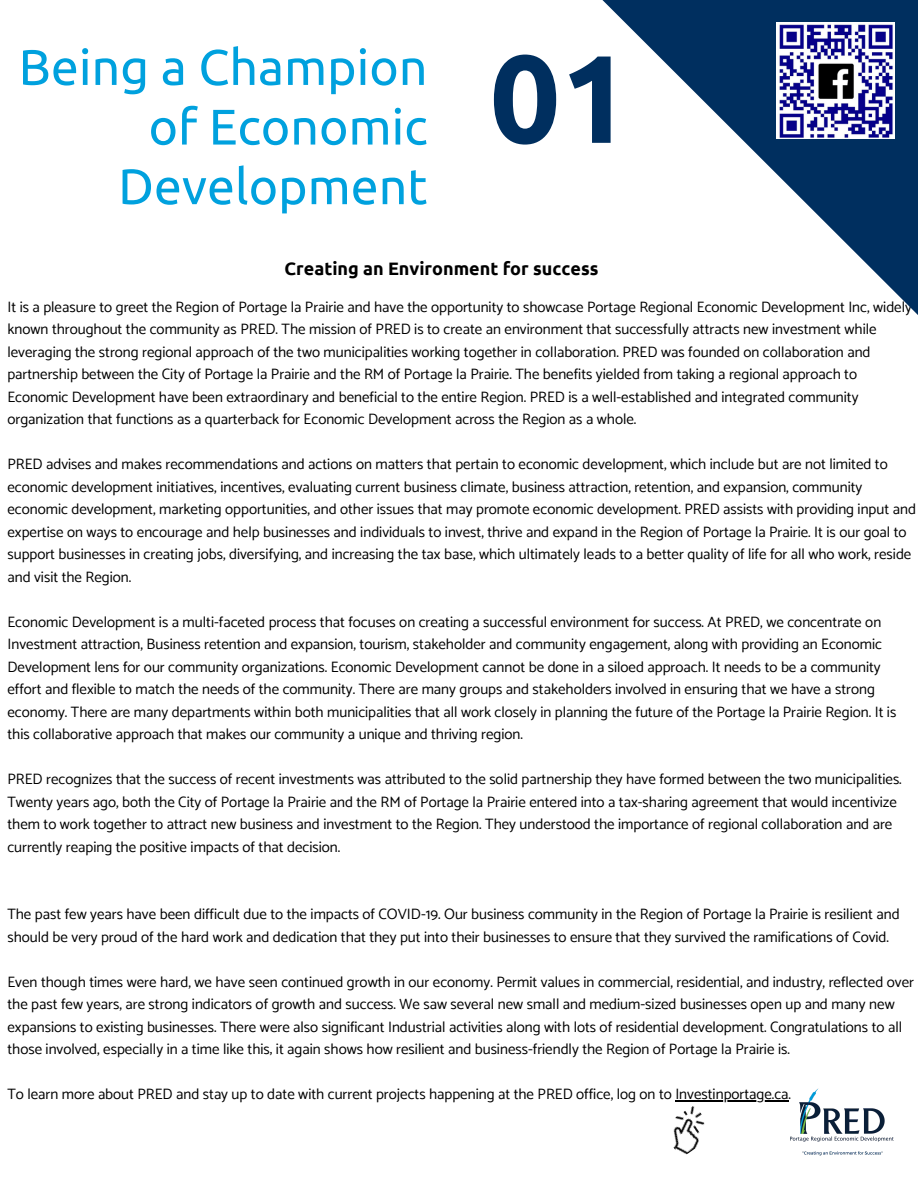
<style>
.page{position:relative;width:918px;height:1188px;background:#fff}
.page>*{position:absolute;margin:0;border:0;box-sizing:border-box;transform-origin:0 0}
.t1{font:700 124.5px "Ubuntu";color:#002f5f}
.t2{font:50.1px/59.7px "Ubuntu";color:#00a1de;text-align:right}
.t3{font:700 18px "Ubuntu";color:#000}
.t4{font:15px/22.5px "Catamaran";color:#000}
</style>
<div class="page">
<hr style="left:675px;top:1101px;width:114px;height:1px;background:#000">
<img style="left:673px;top:1106px;width:32px;height:49px">
<svg style="left:602px;top:0;width:316px;height:315px"></svg>
<img style="left:776px;top:22px;width:118px;height:116px">
<img style="left:767px;top:1088px;width:127px;height:68px">
<h2 class="t2" style="left:19px;top:36px;width:410px">Being a Champion of Economic<br>Development</h2>
<h1 class="t1" style="left:490px;top:27px;width:143px">01</h1>
<p class="t3" style="left:285px;top:258px;width:315px">Creating an Environment for success</p>
<p class="t4" style="left:7px;top:295px;width:906px">It is a pleasure to greet the Region of Portage la Prairie and have the opportunity to showcase Portage Regional Economic Development Inc, widely known throughout the community as PRED. The mission of PRED is to create an environment that successfully attracts new investment while leveraging the strong regional approach of the two municipalities working together in collaboration. PRED was founded on collaboration and partnership between the City of Portage la Prairie and the RM of Portage la Prairie. The benefits yielded from taking a regional approach to Economic Development have been extraordinary and beneficial to the entire Region. PRED is a well-established and integrated community organization that functions as a quarterback for Economic Development across the Region as a whole.</p>
<p class="t4" style="left:7px;top:453px;width:910px">PRED advises and makes recommendations and actions on matters that pertain to economic development, which include but are not limited to economic development initiatives, incentives, evaluating current business climate, business attraction, retention, and expansion, community economic development, marketing opportunities, and other issues that may promote economic development. PRED assists with providing input and expertise on ways to encourage and help businesses and individuals to invest, thrive and expand in the Region of Portage la Prairie. It is our goal to support businesses in creating jobs, diversifying, and increasing the tax base, which ultimately leads to a better quality of life for all who work, reside and visit the Region.</p>
<p class="t4" style="left:7px;top:610px;width:890px">Economic Development is a multi-faceted process that focuses on creating a successful environment for success. At PRED, we concentrate on Investment attraction, Business retention and expansion, tourism, stakeholder and community engagement, along with providing an Economic Development lens for our community organizations. Economic Development cannot be done in a siloed approach. It needs to be a community effort and flexible to match the needs of the community. There are many groups and stakeholders involved in ensuring that we have a strong economy. There are many departments within both municipalities that all work closely in planning the future of the Portage la Prairie Region. It is this collaborative approach that makes our community a unique and thriving region.</p>
<p class="t4" style="left:7px;top:768px;width:896px">PRED recognizes that the success of recent investments was attributed to the solid partnership they have formed between the two municipalities.<br>Twenty years ago, both the City of Portage la Prairie and the RM of Portage la Prairie entered into a tax-sharing agreement that would incentivize them to work together to attract new business and investment to the Region. They understood the importance of regional collaboration and are currently reaping the positive impacts of that decision.</p>
<p class="t4" style="left:7px;top:903px;width:894px">The past few years have been difficult due to the impacts of COVID-19. Our business community in the Region of Portage la Prairie is resilient and should be very proud of the hard work and dedication that they put into their businesses to ensure that they survived the ramifications of Covid.</p>
<p class="t4" style="left:7px;top:970px;width:908px">Even though times were hard, we have seen continued growth in our economy. Permit values in commercial, residential, and industry, reflected over the past few years, are strong indicators of growth and success. We saw several new small and medium-sized businesses open up and many new expansions to existing businesses. There were also significant Industrial activities along with lots of residential development. Congratulations to all those involved, especially in a time like this; it again shows how resilient and business-friendly the Region of Portage la Prairie is.</p>
<p class="t4" style="left:7px;top:1083px;width:785px">To learn more about PRED and stay up to date with current projects happening at the PRED office, log on to Investinportage.ca.</p>
</div>
